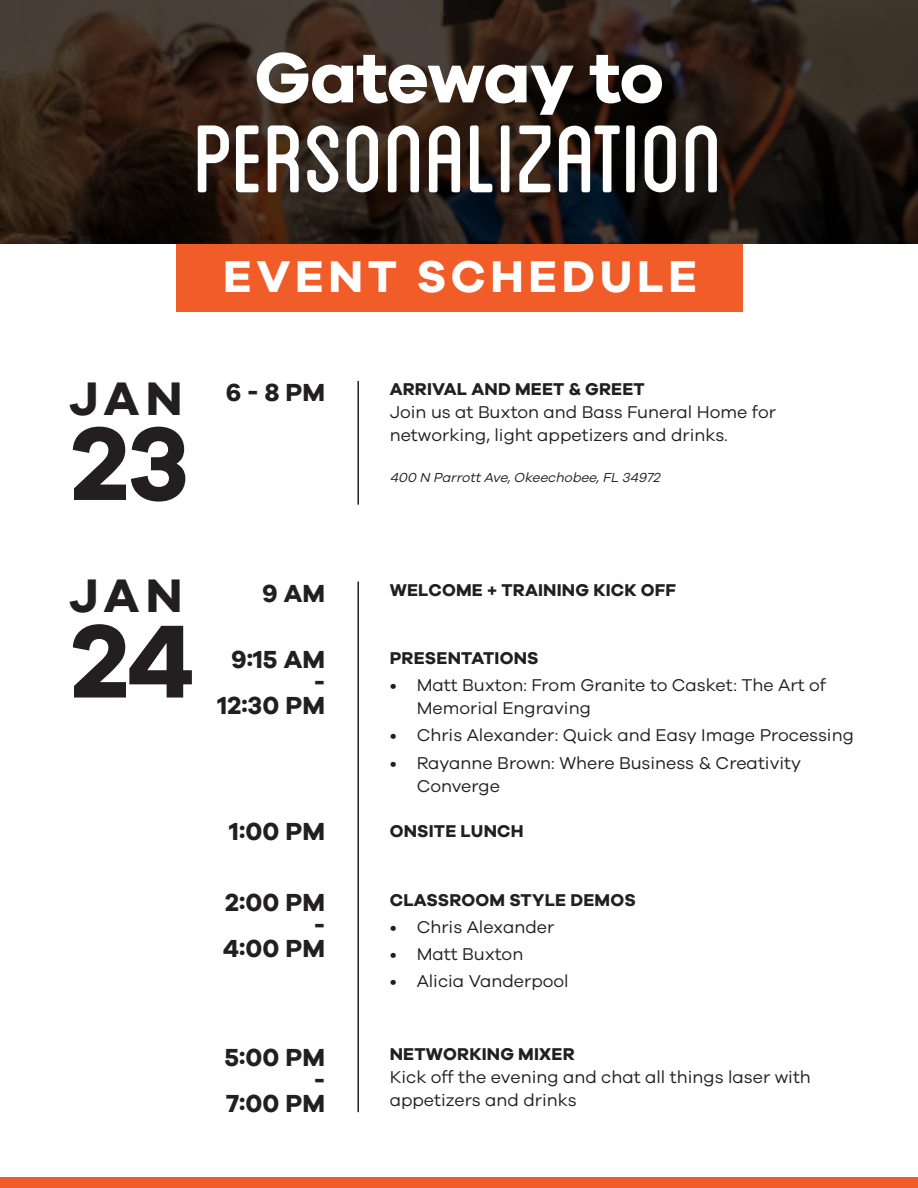
<style>
.page{position:relative;width:918px;height:1188px;background:#fff}
.page>*{position:absolute;margin:0;border:0;box-sizing:border-box;transform-origin:0 0}
.t1{font:135px "Blanch Caps";letter-spacing:-.01em;color:#fff}
.t2{font:700 107.1px "Galano Grotesque";color:#231f20}
.t3{font:700 73.05px "Galano Grotesque";letter-spacing:-.02em;color:#fff}
.t4{font:700 48.6px "Galano Grotesque";letter-spacing:.12em;color:#231f20}
.t5{font:700 45.9px "Galano Grotesque";letter-spacing:.1em;color:#fff}
.t6{font:700 25.5px "Galano Grotesque";letter-spacing:.01em;color:#231f20}
.t7{font:17.7px/22.8px "Galano Grotesque";color:#231f20}
.t8{font:700 17.7px "Galano Grotesque";letter-spacing:.01em;color:#231f20}
.t9{font:italic 13.5px "Galano Grotesque";color:#231f20}
.s1{font-weight:700}
</style>
<div class="page">
<div style="left:176px;top:220px;width:566px;height:92px;background:#f15d29"></div>
<svg style="left:0;top:0;width:918px;height:244px;background:#2a1d16"></svg>
<hr style="left:357px;top:582px;width:2px;height:530px;background:#231f20">
<hr style="left:357px;top:381px;width:2px;height:124px;background:#231f20">
<div style="left:0;top:1178px;width:918px;height:10px;background:#f15d29"></div>
<p class="t3" style="left:254px;top:33px;width:411px">Gateway to</p>
<p class="t1" style="left:194px;top:98px;width:532px">Personalization</p>
<p class="t5" style="left:223px;top:248px;width:475px">EVENT SCHEDULE</p>
<p class="t4" style="left:69px;top:368px;width:115px">JAN</p>
<p class="t2" style="left:71px;top:398px;width:120px">23</p>
<p class="t6" style="left:226px;top:377px;width:101px">6 - 8 PM</p>
<p class="t4" style="left:69px;top:566px;width:115px">JAN</p>
<p class="t2" style="left:71px;top:595px;width:125px">24</p>
<p class="t6" style="left:262px;top:577px;width:65px">9 AM</p>
<p class="t6" style="left:231px;top:644px;width:96px">9:15 AM</p>
<p class="t6" style="left:314px;top:667px;width:13px">-</p>
<p class="t6" style="left:217px;top:689px;width:109px">12:30 PM</p>
<p class="t6" style="left:229px;top:816px;width:97px">1:00 PM</p>
<p class="t6" style="left:225px;top:887px;width:102px">2:00 PM</p>
<p class="t6" style="left:314px;top:910px;width:13px">-</p>
<p class="t6" style="left:223px;top:933px;width:103px">4:00 PM</p>
<p class="t6" style="left:224px;top:1042px;width:102px">5:00 PM</p>
<p class="t6" style="left:314px;top:1065px;width:13px">-</p>
<p class="t6" style="left:226px;top:1088px;width:101px">7:00 PM</p>
<p class="t7" style="left:390px;top:377px;width:388px"><span class="s1">ARRIVAL AND MEET &amp; GREET<br></span>Join us at Buxton and Bass Funeral Home for networking, light appetizers and drinks.</p>
<p class="t9" style="left:390px;top:469px;width:275px">400 N ParrottAve,Okeechobee,FL 34972</p>
<p class="t8" style="left:390px;top:579px;width:288px">WELCOME + TRAINING KICK OFF</p>
<p class="t8" style="left:390px;top:647px;width:150px">PRESENTATIONS</p>
<p class="t7" style="left:417px;top:673px;width:411px;text-indent:-27px">• Matt Buxton: From Granite to Casket: The Art of<br>Memorial Engraving</p>
<p class="t7" style="left:390px;top:724px;width:466px">• Chris Alexander: Quick and Easy Image Processing</p>
<p class="t7" style="left:417px;top:751px;width:386px;text-indent:-27px">• Rayanne Brown: Where Business &amp; Creativity<br>Converge</p>
<p class="t8" style="left:390px;top:820px;width:135px">ONSITE LUNCH</p>
<p class="t8" style="left:390px;top:889px;width:248px">CLASSROOM STYLE DEMOS</p>
<p class="t7" style="left:390px;top:915px;width:166px">• Chris Alexander</p>
<p class="t7" style="left:390px;top:942px;width:135px">• Matt Buxton</p>
<p class="t7" style="left:390px;top:970px;width:181px">• Alicia Vanderpool</p>
<p class="t8" style="left:390px;top:1043px;width:186px">NETWORKING MIXER</p>
<p class="t7" style="left:390px;top:1065px;width:423px">Kick off the evening and chat all things laser with appetizers and drinks</p>
</div>
